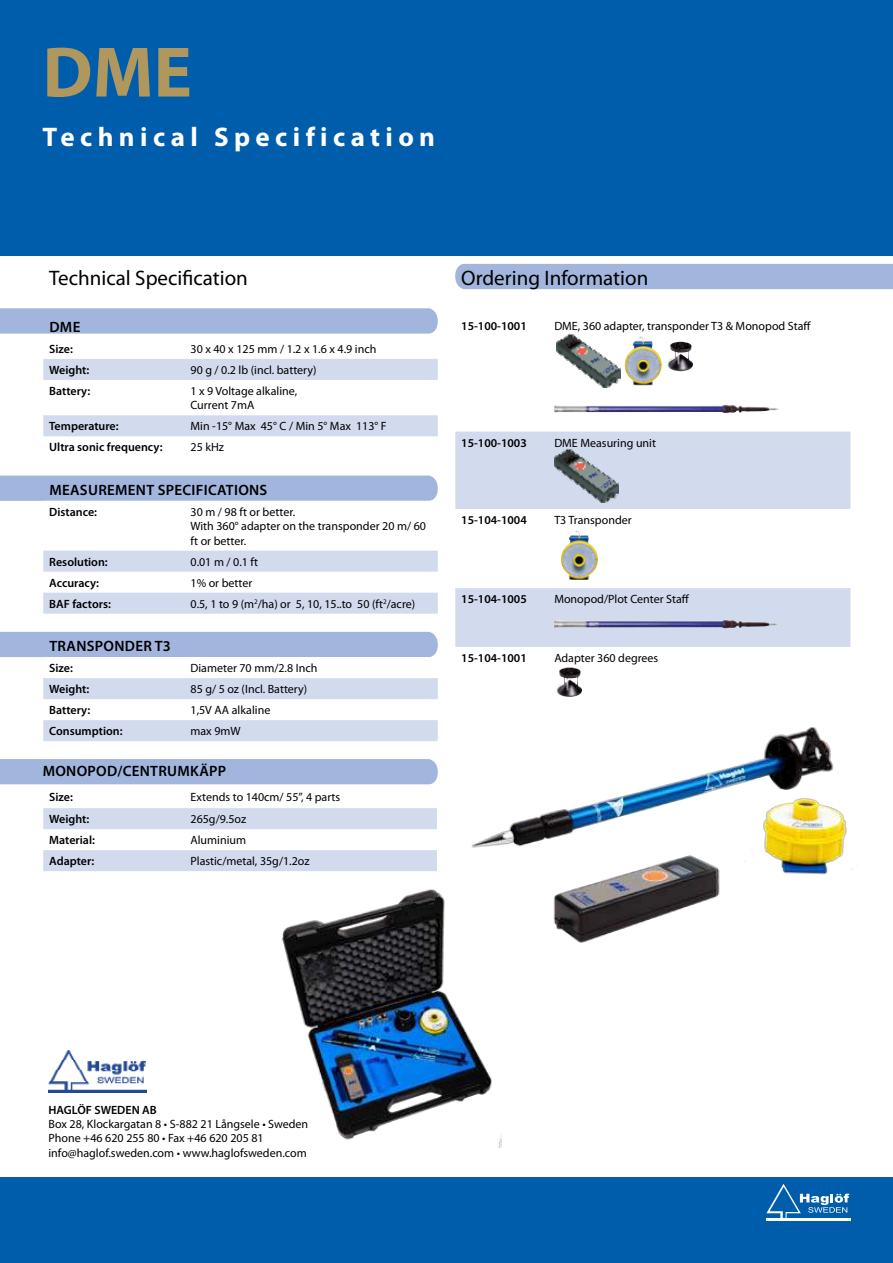
<style>
.page{position:relative;width:893px;height:1263px;background:#fff}
.page>*{position:absolute;margin:0;border:0;box-sizing:border-box;transform-origin:0 0}
.t1{font:700 72px "Myriad Pro";color:#af975d}
.t2{font:700 27px "Myriad Pro";letter-spacing:.2em;color:#fff}
.t3{font:21px "Myriad Pro";color:#000}
.t4{font:600 15px "Myriad Pro";letter-spacing:.02em;color:#000}
.t5{font:12px/14.4px "Myriad Pro";color:#000}
.t6{font:600 12px "Myriad Pro";color:#000}
</style>
<div class="page">
<img style="left:282px;top:889px;width:219px;height:258px">
<img style="left:462px;top:727px;width:391px;height:230px">
<div style="left:0;top:0;width:893px;height:255px;background:#005dab"></div>
<div style="left:0;top:1178px;width:893px;height:85px;background:#005dab"></div>
<hr style="left:766px;top:1218px;width:84px;height:2px;background:#fff">
<svg style="left:766px;top:1184px;width:83px;height:34px"></svg>
<div style="left:455px;top:264px;width:438px;height:25px;background:#a2b5dd"></div>
<svg style="left:0;top:308px;width:438px;height:26px"></svg>
<img style="left:49px;top:1050px;width:97px;height:43px">
<svg style="left:43px;top:436px;width:395px;height:1px"></svg>
<svg style="left:43px;top:359px;width:395px;height:77px"></svg>
<svg style="left:0;top:476px;width:438px;height:138px"></svg>
<svg style="left:0;top:632px;width:438px;height:109px"></svg>
<svg style="left:455px;top:432px;width:395px;height:215px;fill:#d2daee"></svg>
<img style="left:557px;top:334px;width:64px;height:54px">
<img style="left:624px;top:336px;width:38px;height:50px">
<img style="left:667px;top:342px;width:26px;height:30px">
<img style="left:554px;top:405px;width:225px;height:8px">
<img style="left:554px;top:449px;width:64px;height:54px">
<img style="left:560px;top:531px;width:41px;height:49px">
<img style="left:554px;top:620px;width:225px;height:8px">
<img style="left:556px;top:667px;width:26px;height:30px">
<svg style="left:0;top:759px;width:438px;height:112px"></svg>
<h1 class="t1" style="left:43px;top:45px;width:151px">DME</h1>
<h2 class="t2" style="left:43px;top:126px;width:394px">Technical Specification</h2>
<h3 class="t3" style="left:49px;top:265px;width:200px">Technical Specification</h3>
<p class="t4" style="left:49px;top:319px;width:32px">DME</p>
<p class="t6" style="left:49px;top:343px;width:25px">Size:</p>
<p class="t5" style="left:190px;top:343px;width:187px">30 x 40 x 125 mm / 1.2 x 1.6 x 4.9 inch</p>
<p class="t6" style="left:49px;top:364px;width:41px">Weight:</p>
<p class="t5" style="left:190px;top:364px;width:128px">90 g / 0.2 lb (incl. battery)</p>
<p class="t6" style="left:49px;top:385px;width:43px">Battery:</p>
<p class="t5" style="left:190px;top:385px;width:108px">1 x 9 Voltage alkaline,<br>Current 7mA</p>
<p class="t6" style="left:49px;top:420px;width:71px">Temperature:</p>
<p class="t5" style="left:190px;top:420px;width:198px">Min -15° Max 45° C / Min 5° Max 113° F</p>
<p class="t6" style="left:49px;top:441px;width:115px">Ultra sonic frequency:</p>
<p class="t5" style="left:190px;top:441px;width:35px">25 kHz</p>
<p class="t4" style="left:49px;top:482px;width:219px">MEASUREMENT SPECIFICATIONS</p>
<p class="t6" style="left:49px;top:506px;width:49px">Distance:</p>
<p class="t5" style="left:190px;top:506px;width:237px">30 m / 98 ft or better.<br>With 360° adapter on the transponder 20 m/ 60 ft or better.</p>
<p class="t6" style="left:49px;top:556px;width:60px">Resolution:</p>
<p class="t5" style="left:190px;top:555px;width:69px">0.01 m / 0.1 ft</p>
<p class="t6" style="left:49px;top:577px;width:51px">Accuracy:</p>
<p class="t5" style="left:190px;top:576px;width:63px">1% or better</p>
<p class="t6" style="left:49px;top:598px;width:63px">BAF factors:</p>
<p class="t5" style="left:190px;top:597px;width:226px">0.5, 1 to 9 (m<sup>2</sup>/ha) or 5, 10, 15..to 50 (ft<sup>2</sup>/acre)</p>
<p class="t4" style="left:49px;top:639px;width:123px">TRANSPONDER T3</p>
<p class="t6" style="left:49px;top:662px;width:25px">Size:</p>
<p class="t5" style="left:190px;top:662px;width:128px">Diameter 70 mm/2.8 Inch</p>
<p class="t6" style="left:49px;top:683px;width:41px">Weight:</p>
<p class="t5" style="left:190px;top:683px;width:118px">85 g/ 5 oz (Incl. Battery)</p>
<p class="t6" style="left:49px;top:704px;width:43px">Battery:</p>
<p class="t5" style="left:190px;top:704px;width:81px">1,5V AA alkaline</p>
<p class="t6" style="left:49px;top:725px;width:75px">Consumption:</p>
<p class="t5" style="left:190px;top:725px;width:52px">max 9mW</p>
<p class="t4" style="left:43px;top:763px;width:185px">MONOPOD/CENTRUMKÄPP</p>
<p class="t6" style="left:49px;top:791px;width:25px">Size:</p>
<p class="t5" style="left:190px;top:791px;width:151px">Extends to 140cm/ 55”, 4 parts</p>
<p class="t6" style="left:49px;top:813px;width:41px">Weight:</p>
<p class="t5" style="left:190px;top:813px;width:57px">265g/9.5oz</p>
<p class="t6" style="left:49px;top:834px;width:47px">Material:</p>
<p class="t5" style="left:190px;top:834px;width:57px">Aluminium</p>
<p class="t6" style="left:49px;top:855px;width:46px">Adapter:</p>
<p class="t5" style="left:190px;top:855px;width:121px">Plastic/metal, 35g/1.2oz</p>
<h3 class="t3" style="left:461px;top:270px;width:189px">Ordering Information</h3>
<p class="t6" style="left:461px;top:320px;width:67px">15-100-1001</p>
<p class="t5" style="left:554px;top:318px;width:258px">DME, 360 adapter, transponder T3 &amp; Monopod Staff</p>
<p class="t6" style="left:461px;top:436px;width:67px">15-100-1003</p>
<p class="t5" style="left:554px;top:436px;width:103px">DME Measuring unit</p>
<p class="t6" style="left:461px;top:514px;width:67px">15-104-1004</p>
<p class="t5" style="left:554px;top:514px;width:79px">T3 Transponder</p>
<p class="t6" style="left:461px;top:593px;width:67px">15-104-1005</p>
<p class="t5" style="left:554px;top:592px;width:137px">Monopod/Plot Center Staff</p>
<p class="t6" style="left:461px;top:652px;width:67px">15-104-1001</p>
<p class="t5" style="left:554px;top:652px;width:105px">Adapter 360 degrees</p>
<p class="t6" style="left:49px;top:1103px;width:110px">HAGLÖF SWEDEN AB</p>
<p class="t5" style="left:49px;top:1116px;width:261px">Box 28, Klockargatan 8 • S-882 21 Långsele • Sweden<br>Phone +46 620 255 80 • Fax +46 620 205 81 info@haglof.sweden.com • www.haglofsweden.com</p>
</div>
